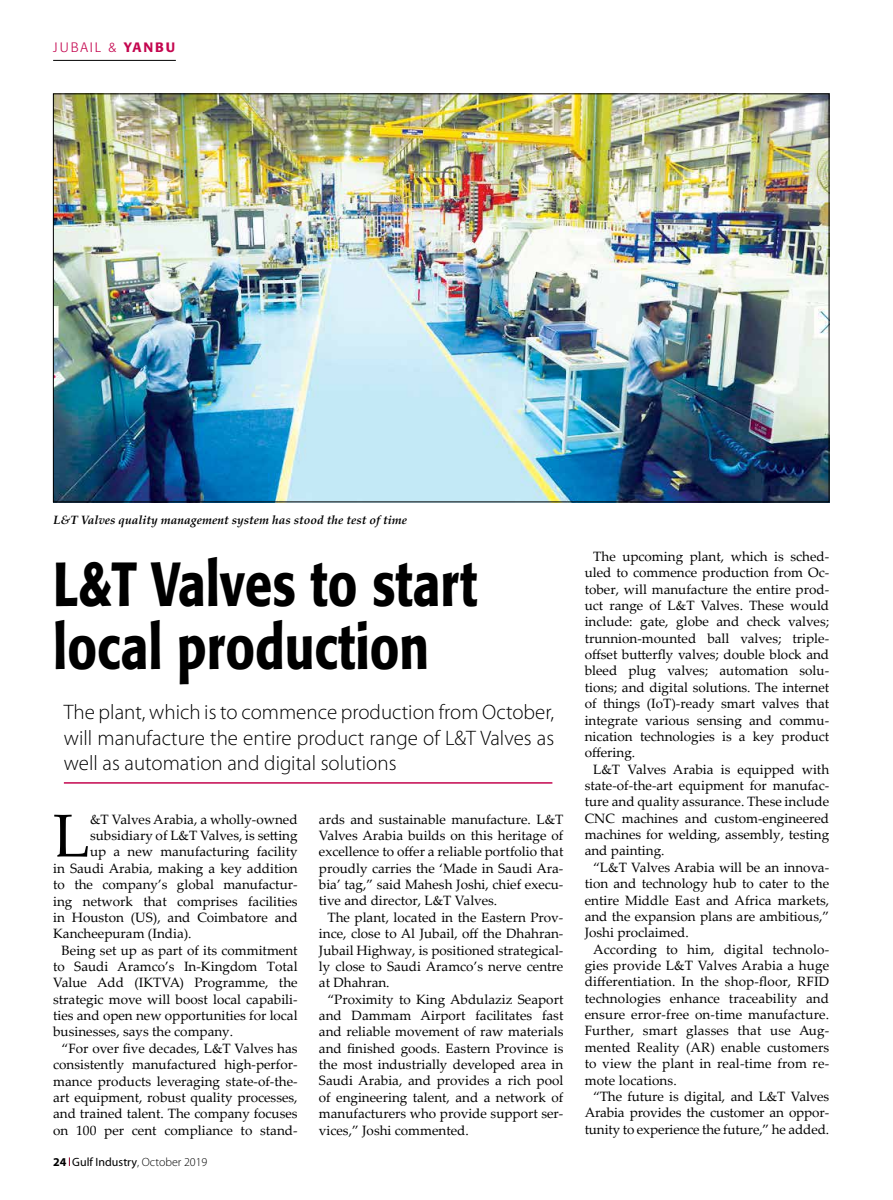
<style>
.page{position:relative;width:893px;height:1200px;background:#fff}
.page>*{position:absolute;margin:0;border:0;box-sizing:border-box;transform-origin:0 0}
.t1{font:500 61.5px/63px "Formata";color:#000;scale:.8 1}
.t2{font:60.45px "Palatino Linotype";color:#000}
.t3{font:300 21px/25.2px "Myriad Pro";color:#000;text-align:justify}
.t4{font:13.5px/16.4px "Palatino Linotype";color:#000;text-align:justify}
.t5{font:300 13.5px "Formata";letter-spacing:.15em;color:#c4064f}
.t6{font:italic 700 12px "Palatino Linotype";color:#000}
.t7{font:12px "Myriad Pro";color:#000}
.s1{font-weight:500}
.s2{font-weight:700}
.s3{font-weight:300}
</style>
<div class="page">
<hr style="left:53px;top:60px;width:123px;height:1px;background:#000">
<img style="left:55px;top:96px;width:772px;height:404px">
<hr style="left:64px;top:782px;width:488px;height:1px;background:#c4064f">
<p class="t5" style="left:53px;top:40px;width:124px">JUBAIL &amp; <span class="s1">YANBU</span></p>
<p class="t6" style="left:53px;top:511px;width:355px">L&amp;T Valves quality management system has stood the test of time</p>
<h1 class="t1" style="left:53px;top:552px;width:532px">L&amp;T Valves to start local production</h1>
<h3 class="t3" style="left:64px;top:699px;width:492px">The plant, which is to commence production from October, will manufacture the entire product range of L&amp;T Valves as well as automation and digital solutions</h3>
<h2 class="t2" style="left:53px;top:792px;width:38px">L</h2>
<p class="t4" style="left:90px;top:810px;width:209px">&amp;T Valves Arabia, a wholly-owned</p>
<p class="t4" style="left:90px;top:826px;width:209px">subsidiary of L&amp;T Valves, is setting</p>
<p class="t4" style="left:90px;top:842px;width:209px">up a new manufacturing facility</p>
<p class="t4" style="left:53px;top:859px;width:246px">in Saudi Arabia, making a key addition</p>
<p class="t4" style="left:53px;top:875px;width:246px">to the company’s global manufactur-</p>
<p class="t4" style="left:53px;top:892px;width:246px">ing network that comprises facilities</p>
<p class="t4" style="left:53px;top:908px;width:246px">in Houston (US), and Coimbatore and</p>
<p class="t4" style="left:53px;top:924px;width:140px">Kancheepuram (India).</p>
<p class="t4" style="left:62px;top:941px;width:237px">Being set up as part of its commitment</p>
<p class="t4" style="left:53px;top:957px;width:246px">to Saudi Aramco’s In-Kingdom Total</p>
<p class="t4" style="left:53px;top:973px;width:246px">Value Add (IKTVA) Programme, the</p>
<p class="t4" style="left:53px;top:990px;width:246px">strategic move will boost local capabili-</p>
<p class="t4" style="left:53px;top:1006px;width:246px">ties and open new opportunities for local</p>
<p class="t4" style="left:53px;top:1022px;width:182px">businesses, says the company.</p>
<p class="t4" style="left:62px;top:1039px;width:237px">“For over five decades, L&amp;T Valves has</p>
<p class="t4" style="left:53px;top:1055px;width:246px">consistently manufactured high-perfor-</p>
<p class="t4" style="left:53px;top:1071px;width:246px">mance products leveraging state-of-the-</p>
<p class="t4" style="left:53px;top:1088px;width:246px">art equipment, robust quality processes,</p>
<p class="t4" style="left:53px;top:1104px;width:246px">and trained talent. The company focuses</p>
<p class="t4" style="left:53px;top:1120px;width:246px">on 100 per cent compliance to stand-</p>
<p class="t7" style="left:53px;top:1154px;width:156px"><span class="s2">24</span> Gulf Industry<span class="s3">, October 2019</span></p>
<p class="t4" style="left:319px;top:810px;width:246px">ards and sustainable manufacture. L&amp;T Valves Arabia builds on this heritage of excellence to offer a reliable portfolio that proudly carries the ‘Made in Saudi Ara&shy;bia’ tag,” said Mahesh Joshi, chief execu&shy;tive and director, L&amp;T Valves.</p>
<p class="t4" style="left:319px;top:908px;width:246px;text-indent:9px">The plant, located in the Eastern Prov&shy;ince, close to Al Jubail, off the Dhahran-Jubail Highway, is positioned strategical&shy;ly close to Saudi Aramco’s nerve centre at Dhahran.</p>
<p class="t4" style="left:319px;top:990px;width:246px;text-indent:9px">“Proximity to King Abdulaziz Seaport and Dammam Airport facilitates fast and reliable movement of raw materials and finished goods. Eastern Province is the most industrially developed area in Saudi Arabia, and provides a rich pool of engineering talent, and a network of manufacturers who provide support ser&shy;vices,” Joshi commented.</p>
<p class="t4" style="left:585px;top:547px;width:246px;text-indent:9px">The upcoming plant, which is sched&shy;uled to commence production from Oc&shy;tober, will manufacture the entire prod&shy;uct range of L&amp;T Valves. These would include: gate, globe and check valves; trunnion-mounted ball valves; triple&shy;offset butterfly valves; double block and bleed plug valves; automation solu&shy;tions; and digital solutions. The internet of things (IoT)-ready smart valves that integrate various sensing and commu&shy;nication technologies is a key product offering.</p>
<p class="t4" style="left:585px;top:760px;width:246px;text-indent:9px">L&amp;T Valves Arabia is equipped with state-of-the-art equipment for manufac&shy;ture and quality assurance. These include CNC machines and custom-engineered machines for welding, assembly, testing and painting.</p>
<p class="t4" style="left:585px;top:858px;width:246px;text-indent:9px">“L&amp;T Valves Arabia will be an innova&shy;tion and technology hub to cater to the entire Middle East and Africa markets, and the expansion plans are ambitious,” Joshi proclaimed.</p>
<p class="t4" style="left:585px;top:940px;width:246px;text-indent:9px">According to him, digital technolo&shy;gies provide L&amp;T Valves Arabia a huge differentiation. In the shop-floor, RFID technologies enhance traceability and ensure error-free on-time manufacture.<br>Further, smart glasses that use Aug&shy;mented Reality (AR) enable customers to view the plant in real-time from re&shy;mote locations.</p>
<p class="t4" style="left:585px;top:1087px;width:246px;text-indent:9px">“The future is digital, and L&amp;T Valves Arabia provides the customer an oppor&shy;tunity to experience the future,” he added.</p>
</div>
